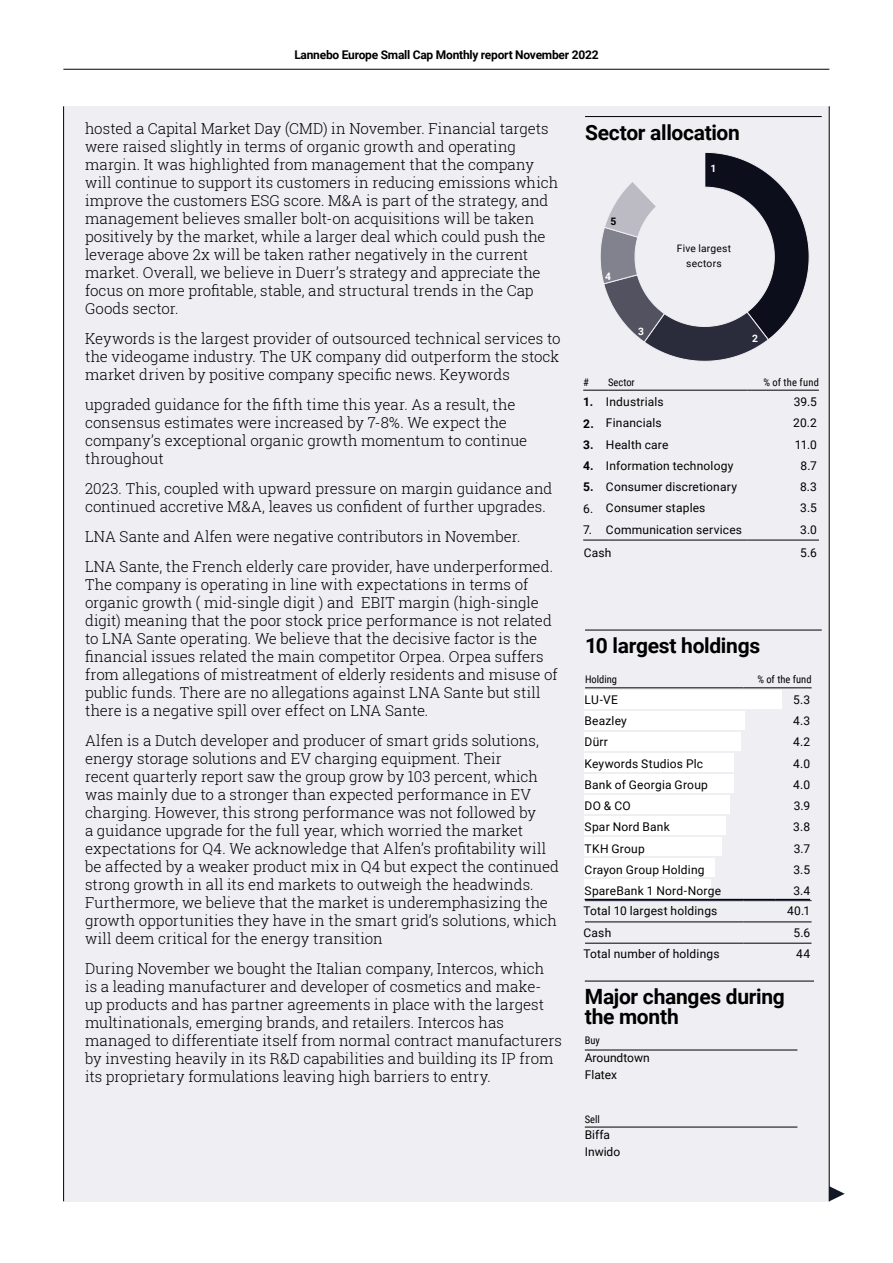
<style>
.page{position:relative;width:893px;height:1263px;background:#fff}
.page>*{position:absolute;margin:0;border:0;box-sizing:border-box;transform-origin:0 0}
.t1{font:700 21px/19.5px "Roboto";letter-spacing:-.015em;color:#000}
.t2{font:300 15px/18px "Roboto Slab";color:#000}
.t3{font:12px/17.1px "Roboto";letter-spacing:.015em;color:#000}
.t4{font:700 12px/21.3px "Roboto";letter-spacing:-.02em;color:#000;text-align:justify}
.t5{font:10.5px "Roboto Condensed";color:#000}
.t6{font:10.5px "Roboto Condensed";letter-spacing:.02em;color:#000}
.t7{font:10.2px/14.1px "Roboto";letter-spacing:.02em;color:#000;text-align:center}
.t8{font:700 10.2px "Roboto";color:#fff}
.t9{font:700 10.2px "Roboto";color:#000}
</style>
<div class="page">
<div style="left:64px;top:106px;width:765px;height:1095px;background:#efeef2"></div>
<svg style="left:830px;top:1186px;width:15px;height:15px"></svg>
<div style="left:584px;top:690px;width:198px;height:19px;background:#fff"></div>
<div style="left:584px;top:711px;width:161px;height:19px;background:#fff"></div>
<div style="left:584px;top:732px;width:157px;height:19px;background:#fff"></div>
<div style="left:584px;top:753px;width:149px;height:19px;background:#fff"></div>
<div style="left:584px;top:774px;width:149px;height:19px;background:#fff"></div>
<div style="left:584px;top:795px;width:146px;height:19px;background:#fff"></div>
<div style="left:584px;top:816px;width:142px;height:19px;background:#fff"></div>
<div style="left:584px;top:837px;width:138px;height:19px;background:#fff"></div>
<div style="left:584px;top:858px;width:131px;height:19px;background:#fff"></div>
<div style="left:584px;top:879px;width:127px;height:19px;background:#fff"></div>
<svg style="left:600px;top:152px;width:210px;height:210px"></svg>
<hr style="left:63px;top:106px;width:1px;height:1095px;background:#000">
<hr style="left:829px;top:106px;width:1px;height:1095px;background:#000">
<hr style="left:585px;top:116px;width:237px;height:1px;background:#000">
<hr style="left:585px;top:630px;width:237px;height:1px;background:#000">
<hr style="left:585px;top:900px;width:158px;height:1px;background:#131829">
<hr style="left:743px;top:900px;width:68px;height:1px;background:#131829">
<hr style="left:585px;top:688px;width:158px;height:1px;background:#000">
<hr style="left:743px;top:688px;width:68px;height:1px;background:#000">
<hr style="left:585px;top:922px;width:158px;height:1px;background:#000">
<hr style="left:743px;top:922px;width:68px;height:1px;background:#000">
<hr style="left:585px;top:943px;width:158px;height:1px;background:#000">
<hr style="left:743px;top:943px;width:68px;height:1px;background:#000">
<hr style="left:585px;top:981px;width:229px;height:1px;background:#000">
<hr style="left:585px;top:1050px;width:212px;height:1px;background:#000">
<hr style="left:585px;top:1127px;width:212px;height:1px;background:#000">
<svg style="left:583px;top:540px;width:25px;height:1px"></svg>
<hr style="left:747px;top:540px;width:72px;height:1px;background:#000">
<hr style="left:747px;top:390px;width:72px;height:1px;background:#000">
<hr style="left:608px;top:540px;width:139px;height:1px;background:#000">
<svg style="left:583px;top:390px;width:25px;height:1px"></svg>
<hr style="left:608px;top:390px;width:139px;height:1px;background:#000">
<hr style="left:585px;top:899px;width:191px;height:1px;background:#000">
<hr style="left:776px;top:899px;width:34px;height:1px;background:#000">
<hr style="left:63px;top:69px;width:766px;height:1px;background:#000">
<p class="t4" style="left:294px;top:43px;width:306px">Lannebo Europe Small Cap Monthly report November 2022</p>
<p class="t2" style="left:85px;top:119px;width:475px">hosted a Capital Market Day (CMD) in November. Financial targets were raised slightly in terms of organic growth and operating margin. It was highlighted from management that the company will continue to support its customers in reducing emissions which improve the customers ESG score. M&amp;A is part of the strategy, and management believes smaller bolt-on acquisitions will be taken positively by the market, while a larger deal which could push the leverage above 2x will be taken rather negatively in the current market. Overall, we believe in Duerr’s strategy and appreciate the focus on more profitable, stable, and structural trends in the Cap Goods sector.</p>
<p class="t2" style="left:85px;top:329px;width:477px;text-align:justify">Keywords is the largest provider of outsourced technical services to the videogame industry. The UK company did outperform the stock market driven by positive company specific news. Keywords</p>
<p class="t2" style="left:85px;top:395px;width:444px">upgraded guidance for the fifth time this year. As a result, the consensus estimates were increased by 7-8%. We expect the company’s exceptional organic growth momentum to continue throughout</p>
<p class="t2" style="left:85px;top:479px;width:469px">2023. This, coupled with upward pressure on margin guidance and continued accretive M&amp;A, leaves us confident of further upgrades.</p>
<p class="t2" style="left:85px;top:521px;width:470px;line-height:30px">LNA Sante and Alfen were negative contributors in November.<br>LNA Sante, the French elderly care provider, have underperformed.</p>
<p class="t2" style="left:85px;top:575px;width:474px">The company is operating in line with expectations in terms of organic growth ( mid-single digit ) and EBIT margin (high-single digit) meaning that the poor stock price performance is not related to LNA Sante operating. We believe that the decisive factor is the financial issues related the main competitor Orpea. Orpea suffers from allegations of mistreatment of elderly residents and misuse of public funds. There are no allegations against LNA Sante but still there is a negative spill over effect on LNA Sante.</p>
<p class="t2" style="left:85px;top:731px;width:476px">Alfen is a Dutch developer and producer of smart grids solutions, energy storage solutions and EV charging equipment. Their<br>recent quarterly report saw the group grow by 103 percent, which was mainly due to a stronger than expected performance in EV charging. However, this strong performance was not followed by<br>a guidance upgrade for the full year, which worried the market expectations for Q4. We acknowledge that Alfen’s profitability will be affected by a weaker product mix in Q4 but expect the continued strong growth in all its end markets to outweigh the headwinds.<br>Furthermore, we believe that the market is underemphasizing the growth opportunities they have in the smart grid’s solutions, which will deem critical for the energy transition</p>
<p class="t2" style="left:85px;top:959px;width:479px">During November we bought the Italian company, Intercos, which<br>is a leading manufacturer and developer of cosmetics and make&shy;up products and has partner agreements in place with the largest multinationals, emerging brands, and retailers. Intercos has managed to differentiate itself from normal contract manufacturers by investing heavily in its R&amp;D capabilities and building its IP from its proprietary formulations leaving high barriers to entry.</p>
<h1 class="t1" style="left:585px;top:122px;width:156px">Sector allocation</h1>
<p class="t9" style="left:610px;top:214px;width:7px">5</p>
<p class="t8" style="left:605px;top:269px;width:7px">4</p>
<p class="t8" style="left:638px;top:324px;width:7px">3</p>
<p class="t8" style="left:710px;top:161px;width:7px">1</p>
<p class="t7" style="left:677px;top:241px;width:56px">Five largest sectors</p>
<p class="t8" style="left:752px;top:331px;width:7px">2</p>
<p class="t5" style="left:583px;top:374px;width:7px">#</p>
<p class="t5" style="left:608px;top:374px;width:28px">Sector</p>
<p class="t6" style="left:763px;top:374px;width:57px">% of the fund</p>
<p class="t4" style="left:583px;top:391px;width:12px">1.<br>2.<br>3.<br>4.<br>5.</p>
<p class="t3" style="left:583px;top:497px;width:12px;line-height:21.1px">6.<br>7.</p>
<p class="t3" style="left:606px;top:393px;width:59px">Industrials</p>
<p class="t3" style="left:794px;top:393px;width:25px">39.5</p>
<p class="t3" style="left:606px;top:414px;width:57px">Financials</p>
<p class="t3" style="left:793px;top:414px;width:25px">20.2</p>
<p class="t3" style="left:606px;top:435px;width:64px">Health care</p>
<p class="t3" style="left:795px;top:435px;width:24px">11.0</p>
<p class="t3" style="left:606px;top:457px;width:129px">Information technology</p>
<p class="t3" style="left:800px;top:457px;width:18px">8.7</p>
<p class="t3" style="left:606px;top:478px;width:133px">Consumer discretionary</p>
<p class="t3" style="left:800px;top:478px;width:18px">8.3</p>
<p class="t3" style="left:606px;top:499px;width:101px">Consumer staples</p>
<p class="t3" style="left:800px;top:499px;width:18px">3.5</p>
<p class="t3" style="left:606px;top:520px;width:138px">Communication services</p>
<p class="t3" style="left:800px;top:520px;width:18px">3.0</p>
<p class="t3" style="left:584px;top:544px;width:29px">Cash</p>
<p class="t3" style="left:800px;top:544px;width:18px">5.6</p>
<h1 class="t1" style="left:585px;top:635px;width:177px">10 largest holdings</h1>
<p class="t5" style="left:585px;top:672px;width:34px">Holding</p>
<p class="t5" style="left:757px;top:672px;width:56px">% of the fund</p>
<p class="t3" style="left:585px;top:690px;width:35px">LU-VE</p>
<p class="t3" style="left:793px;top:690px;width:19px">5.3</p>
<p class="t3" style="left:585px;top:712px;width:44px">Beazley</p>
<p class="t3" style="left:793px;top:712px;width:19px">4.3</p>
<p class="t3" style="left:585px;top:733px;width:25px">Dürr</p>
<p class="t3" style="left:793px;top:733px;width:19px">4.2</p>
<p class="t3" style="left:585px;top:754px;width:120px">Keywords Studios Plc</p>
<p class="t3" style="left:793px;top:754px;width:18px">4.0</p>
<p class="t3" style="left:585px;top:775px;width:125px">Bank of Georgia Group</p>
<p class="t3" style="left:793px;top:775px;width:18px">4.0</p>
<p class="t3" style="left:585px;top:797px;width:48px">DO &amp; CO</p>
<p class="t3" style="left:794px;top:797px;width:18px">3.9</p>
<p class="t3" style="left:585px;top:818px;width:87px">Spar Nord Bank</p>
<p class="t3" style="left:793px;top:818px;width:18px">3.8</p>
<p class="t3" style="left:585px;top:839px;width:62px">TKH Group</p>
<p class="t3" style="left:794px;top:839px;width:18px">3.7</p>
<p class="t3" style="left:585px;top:861px;width:121px">Crayon Group Holding</p>
<p class="t3" style="left:793px;top:861px;width:18px">3.5</p>
<p class="t3" style="left:585px;top:882px;width:138px">SpareBank 1 Nord-Norge</p>
<p class="t3" style="left:793px;top:882px;width:18px">3.4</p>
<p class="t3" style="left:584px;top:902px;width:135px">Total 10 largest holdings</p>
<p class="t3" style="left:787px;top:902px;width:25px">40.1</p>
<p class="t3" style="left:584px;top:923px;width:29px">Cash</p>
<p class="t3" style="left:793px;top:923px;width:18px">5.6</p>
<p class="t3" style="left:584px;top:945px;width:137px">Total number of holdings</p>
<p class="t3" style="left:796px;top:945px;width:16px">44</p>
<h1 class="t1" style="left:585px;top:986px;width:202px">Major changes during the month</h1>
<p class="t5" style="left:585px;top:1032px;width:17px">Buy</p>
<p class="t3" style="left:585px;top:1049px;width:66px">Aroundtown<br>Flatex</p>
<p class="t5" style="left:585px;top:1112px;width:17px">Sell</p>
<p class="t3" style="left:585px;top:1126px;width:37px">Biffa<br>Inwido</p>
</div>
